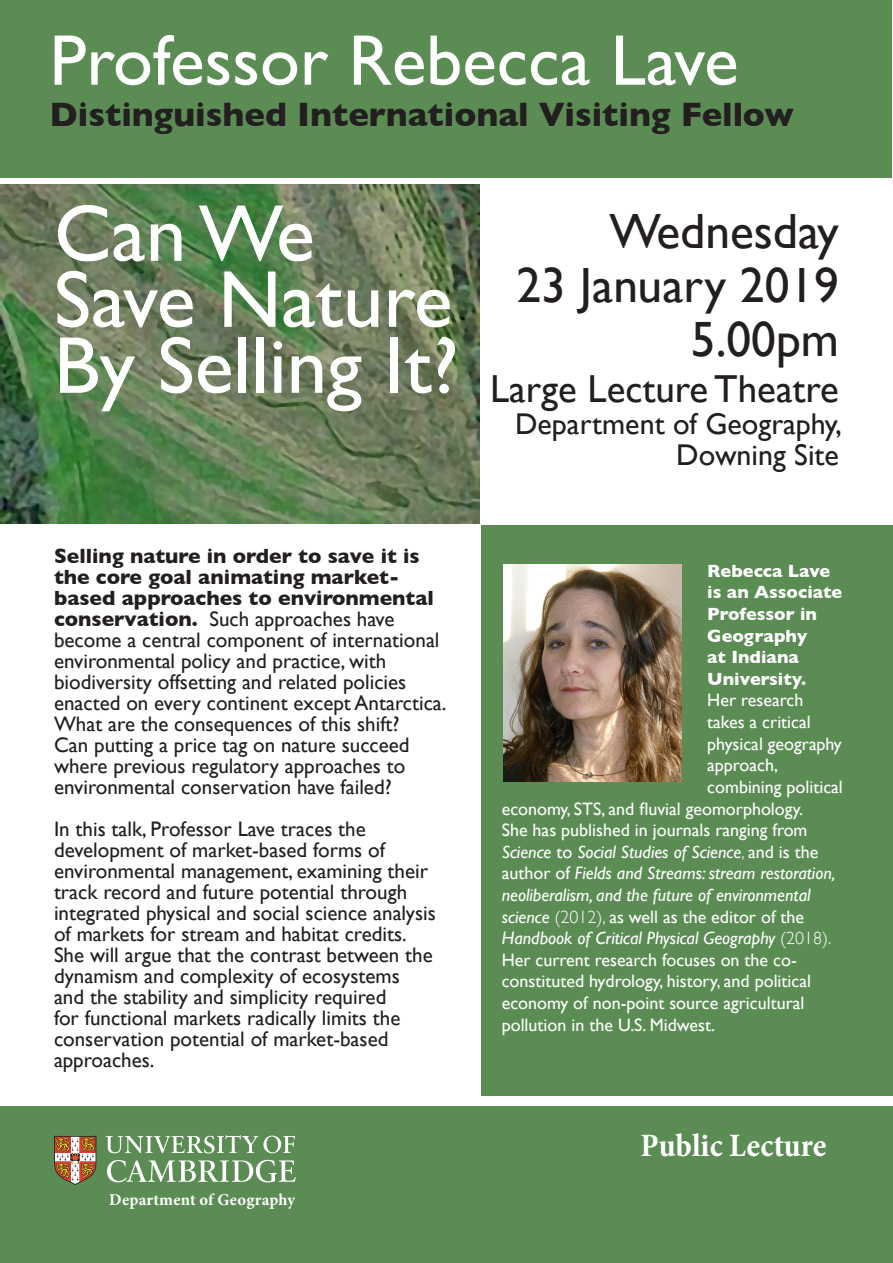
<style>
.page{position:relative;width:893px;height:1263px;background:#fff}
.page>*{position:absolute;margin:0;border:0;box-sizing:border-box;transform-origin:0 0}
.t1{font:81px "Gill Sans";color:#fff}
.t2{font:72px "Gill Sans";color:#fff}
.t3{font:49.5px "Gill Sans";color:#231f20}
.t4{font:39px "Gill Sans";color:#231f20}
.t5{font:700 34.5px "Gill Sans";color:#231f20}
.t6{font:700 condensed 33px "Minion Pro";color:#fff}
.t7{font:30px/31.5px "Gill Sans";color:#231f20;text-align:right}
.t8{font:21px/21px "Gill Sans";color:#231f20}
.t9{font:18px "Gill Sans";color:#fff}
.t10{font:italic 18px "Gill Sans";color:#fff}
.t11{font:700 18px "Gill Sans";color:#fff}
.t12{font:700 16.5px "Minion Pro";letter-spacing:.01em;color:#fff}
.s1{font-weight:700}
.s2{font-style:normal}
.s3{font-weight:300;font-style:normal}
.s4{font-style:italic}
.s5{font-weight:300}
</style>
<div class="page">
<div style="left:482px;top:525px;width:411px;height:571px;background:#5b8c54"></div>
<img style="left:0;top:185px;width:480px;height:339px">
<div style="left:0;top:1106px;width:893px;height:157px;background:#5b8c54"></div>
<div style="left:1px;top:1px;width:891px;height:177px;background:#5b8c54"></div>
<svg style="left:54px;top:1136px;width:43px;height:49px;background:#ab8262"></svg>
<svg style="left:107px;top:1160px;width:189px;height:22px"></svg>
<svg style="left:106px;top:1135px;width:189px;height:18px"></svg>
<img style="left:503px;top:564px;width:179px;height:217px">
<p class="t2" style="left:50px;top:18px;width:690px">Professor Rebecca Lave</p>
<p class="t5" style="left:50px;top:87px;width:746px">Distinguished International Visiting Fellow</p>
<p class="t1" style="left:54px;top:186px;width:262px">Can We</p>
<p class="t1" style="left:54px;top:252px;width:400px">Save Nature</p>
<p class="t1" style="left:54px;top:318px;width:406px">By Selling It?</p>
<p class="t8" style="left:54px;top:545px;width:394px"><span class="s1">Selling nature in order to save it is the core goal animating market&shy;based approaches to environmental conservation.</span> Such approaches have become a central component of international environmental policy and practice, with biodiversity offsetting and related policies enacted on every continent except Antarctica.<br>What are the consequences of this shift?<br>Can putting a price tag on nature succeed where previous regulatory approaches to environmental conservation have failed?</p>
<p class="t8" style="left:54px;top:818px;width:383px">In this talk, Professor Lave traces the development of market-based forms of environmental management, examining their track record and future potential through integrated physical and social science analysis of markets for stream and habitat credits.<br>She will argue that the contrast between the dynamism and complexity of ecosystems<br>and the stability and simplicity required<br>for functional markets radically limits the conservation potential of market-based approaches.</p>
<p class="t12" style="left:109px;top:1188px;width:187px">Department of Geography</p>
<p class="t3" style="left:609px;top:202px;width:231px">Wednesday</p>
<p class="t3" style="left:517px;top:256px;width:324px">23 January 2019</p>
<p class="t3" style="left:691px;top:310px;width:150px">5.00pm</p>
<p class="t4" style="left:490px;top:366px;width:350px">Large Lecture Theatre</p>
<p class="t7" style="left:515px;top:408px;width:328px">Department of Geography,<br>Downing Site</p>
<p class="t11" style="left:707px;top:556px;width:125px">Rebecca Lave</p>
<p class="t11" style="left:707px;top:578px;width:136px">is an Associate</p>
<p class="t11" style="left:707px;top:600px;width:111px">Professor in</p>
<p class="t11" style="left:707px;top:621px;width:102px">Geography</p>
<p class="t11" style="left:707px;top:643px;width:93px">at Indiana</p>
<p class="t11" style="left:707px;top:664px;width:101px">University.</p>
<p class="t9" style="left:707px;top:690px;width:98px">Her research</p>
<p class="t9" style="left:707px;top:711px;width:105px">takes a critical</p>
<p class="t9" style="left:707px;top:733px;width:136px">physical geography</p>
<p class="t9" style="left:707px;top:755px;width:72px">approach,</p>
<p class="t9" style="left:707px;top:776px;width:137px">combining political</p>
<p class="t9" style="left:502px;top:798px;width:303px">economy, STS, and fluvial geomorphology.</p>
<p class="t9" style="left:502px;top:819px;width:307px">She has published in journals ranging from</p>
<p class="t10" style="left:502px;top:841px;width:318px">Science <span class="s2">to</span> Social Studies of Science<span class="s3">,</span> <span class="s2">and is the</span></p>
<p class="t10" style="left:502px;top:863px;width:335px"><span class="s2">author of</span> Fields and Streams: stream restoration,</p>
<p class="t10" style="left:502px;top:884px;width:310px">neoliberalism, and the future of environmental</p>
<p class="t9" style="left:502px;top:906px;width:304px"><span class="s4">science</span> <span class="s5">(2012),</span> as well as the editor of the</p>
<p class="t10" style="left:502px;top:928px;width:331px">Handbook of Critical Physical Geography <span class="s3">(2018).</span></p>
<p class="t9" style="left:502px;top:949px;width:297px">Her current research focuses on the co-</p>
<p class="t9" style="left:502px;top:971px;width:311px">constituted hydrology, history, and political</p>
<p class="t9" style="left:502px;top:992px;width:304px">economy of non-point source agricultural</p>
<p class="t9" style="left:502px;top:1014px;width:215px">pollution in the U.S. Midwest.</p>
<p class="t6" style="left:640px;top:1123px;width:188px">Public Lecture</p>
</div>
